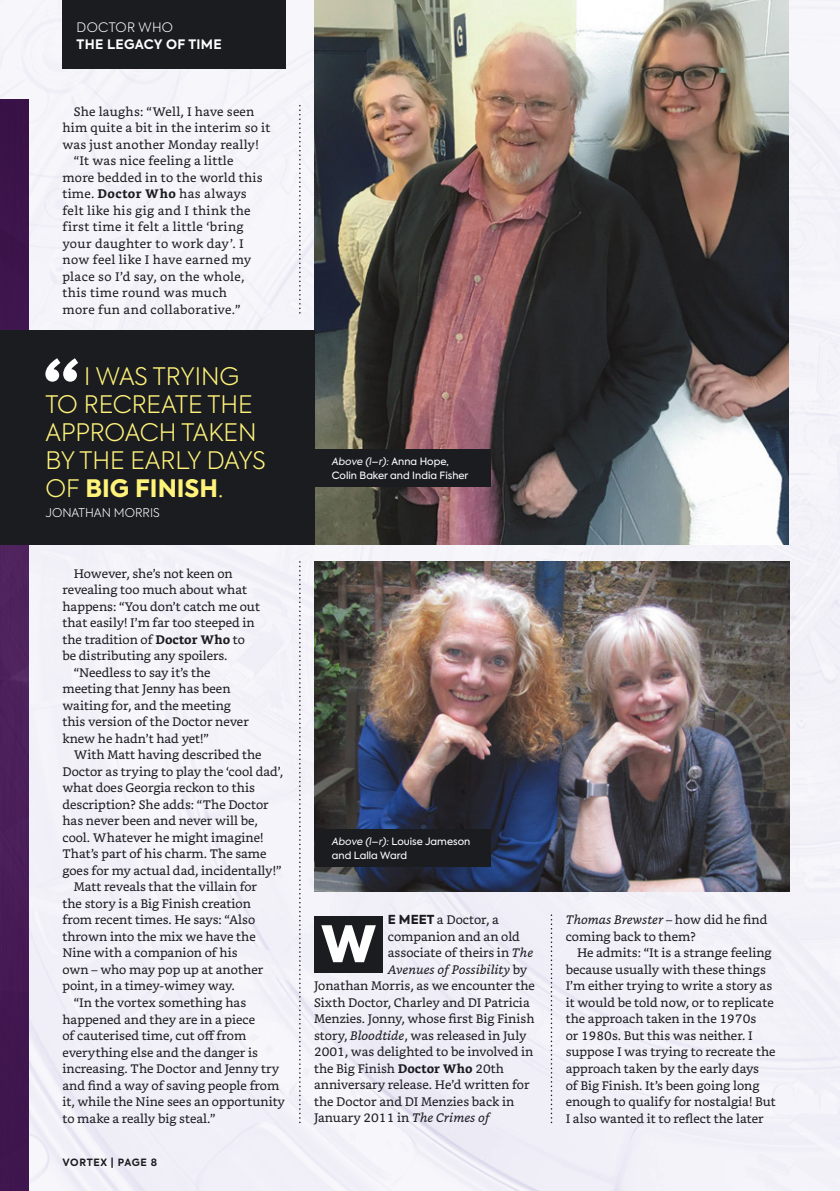
<style>
.page{position:relative;width:840px;height:1191px;background:#fff}
.page>*{position:absolute;margin:0;border:0;box-sizing:border-box;transform-origin:0 0}
.t1{font:900 50px "Axiforma";color:#fff}
.t2{font:300 24px/28px "Axiforma";color:#fff37a}
.t3{font:700 13px "Axiforma";letter-spacing:.025em;color:#fff}
.t4{font:300 13px "Axiforma";letter-spacing:.025em;color:#fff}
.t5{font:12.4px/16.6px "Bookerly";color:#1b1c20}
.t6{font:12.4px "Bookerly";letter-spacing:.03em;color:#1b1c20}
.t7{font:12.4px "Bookerly";letter-spacing:.02em;color:#1b1c20}
.t8{font:italic 12.4px "Bookerly";color:#1b1c20}
.t9{font:300 12px "Axiforma";color:#fff}
.t10{font:10px/14px "Axiforma";color:#fff}
.t11{font:700 10px "Axiforma";color:#1b1c20}
.s1{font-weight:700}
.s2{font-weight:800}
.s3{font-style:italic}
.s4{font-family:"Axiforma";font-weight:800}
.s5{font-style:normal}
</style>
<div class="page">
<div style="left:0;top:0;width:839px;height:1191px;background:#f2f2f8"></div>
<div style="left:314px;top:916px;width:68px;height:56px;background:#1b1c20"></div>
<div style="left:62px;top:0;width:223px;height:68px;background:#1b1c20"></div>
<svg style="left:299px;top:105px;width:1px;height:208px"></svg>
<svg style="left:550px;top:914px;width:2px;height:209px"></svg>
<img style="left:314px;top:0;width:474px;height:544px">
<img style="left:314px;top:561px;width:475px;height:330px">
<svg style="left:299px;top:561px;width:1px;height:562px"></svg>
<div style="left:314px;top:449px;width:176px;height:38px;background:#1b1c20"></div>
<div style="left:314px;top:829px;width:176px;height:37px;background:#1b1c20"></div>
<img style="left:0;top:99px;width:28px;height:1092px">
<div style="left:0;top:330px;width:314px;height:214px;background:#1b1c20"></div>
<svg style="left:45px;top:358px;width:33px;height:24px"></svg>
<p class="t4" style="left:77px;top:19px;width:98px">DOCTOR WHO</p>
<p class="t3" style="left:77px;top:35px;width:146px">THE LEGACY OF TIME</p>
<p class="t7" style="left:74px;top:104px;width:182px">She laughs: “Well, I have seen</p>
<p class="t7" style="left:62px;top:120px;width:209px">him quite a bit in the interim so it</p>
<p class="t7" style="left:62px;top:137px;width:198px">was just another Monday really!</p>
<p class="t7" style="left:74px;top:153px;width:161px">“It was nice feeling a little</p>
<p class="t7" style="left:62px;top:170px;width:202px">more bedded in to the world this</p>
<p class="t7" style="left:62px;top:186px;width:186px">time. <span class="s1">Doctor Who</span> has always</p>
<p class="t6" style="left:62px;top:203px;width:190px">felt like his gig and I think the</p>
<p class="t6" style="left:62px;top:219px;width:183px">first time it felt a little ‘bring</p>
<p class="t6" style="left:62px;top:236px;width:183px">your daughter to work day’. I</p>
<p class="t6" style="left:62px;top:253px;width:190px">now feel like I have earned my</p>
<p class="t6" style="left:62px;top:269px;width:183px">place so I’d say, on the whole,</p>
<p class="t6" style="left:62px;top:286px;width:166px">this time round was much</p>
<p class="t6" style="left:62px;top:302px;width:179px">more fun and collaborative.”</p>
<h2 class="t2" style="left:45px;top:362px;width:222px;text-indent:39px">I WAS TRYING<br>TO RECREATE THE<br>APPROACH TAKEN<br>BY THE EARLY DAYS<br>OF <span class="s2">BIG FINISH</span>.</h2>
<p class="t9" style="left:45px;top:504px;width:116px">JONATHAN MORRIS</p>
<p class="t5" style="left:74px;top:565px;width:160px">However, she’s not keen on</p>
<p class="t5" style="left:62px;top:581px;width:186px">revealing too much about what</p>
<p class="t5" style="left:62px;top:598px;width:199px">happens: “You don’t catch me out</p>
<p class="t5" style="left:62px;top:614px;width:194px">that easily! I’m far too steeped in</p>
<p class="t5" style="left:62px;top:631px;width:184px">the tradition of <span class="s1">Doctor Who</span> to</p>
<p class="t5" style="left:62px;top:647px;width:166px">be distributing any spoilers.</p>
<p class="t5" style="left:74px;top:664px;width:138px">“Needless to say it’s the</p>
<p class="t5" style="left:62px;top:680px;width:169px">meeting that Jenny has been</p>
<p class="t5" style="left:62px;top:697px;width:170px">waiting for, and the meeting</p>
<p class="t5" style="left:62px;top:713px;width:188px">this version of the Doctor never</p>
<p class="t5" style="left:62px;top:730px;width:148px">knew he hadn’t had yet!”</p>
<p class="t5" style="left:74px;top:746px;width:189px">With Matt having described the</p>
<p class="t5" style="left:62px;top:763px;width:222px">Doctor as trying to play the ‘cool dad’,</p>
<p class="t5" style="left:62px;top:779px;width:194px">what does Georgia reckon to this</p>
<p class="t5" style="left:62px;top:796px;width:208px">description? She adds: “The Doctor</p>
<p class="t5" style="left:62px;top:812px;width:197px">has never been and never will be,</p>
<p class="t5" style="left:62px;top:829px;width:202px">cool. Whatever he might imagine!</p>
<p class="t5" style="left:62px;top:845px;width:205px">That’s part of his charm. The same</p>
<p class="t5" style="left:62px;top:862px;width:220px">goes for my actual dad, incidentally!”</p>
<p class="t5" style="left:74px;top:879px;width:185px">Matt reveals that the villain for</p>
<p class="t5" style="left:62px;top:895px;width:190px">the story is a Big Finish creation</p>
<p class="t5" style="left:62px;top:912px;width:194px">from recent times. He says: “Also</p>
<p class="t5" style="left:62px;top:928px;width:195px">thrown into the mix we have the</p>
<p class="t5" style="left:62px;top:945px;width:177px">Nine with a companion of his</p>
<p class="t5" style="left:62px;top:961px;width:202px">own – who may pop up at another</p>
<p class="t5" style="left:62px;top:978px;width:174px">point, in a timey-wimey way.</p>
<p class="t5" style="left:74px;top:994px;width:174px">“In the vortex something has</p>
<p class="t5" style="left:62px;top:1011px;width:194px">happened and they are in a piece</p>
<p class="t5" style="left:62px;top:1027px;width:185px">of cauterised time, cut off from</p>
<p class="t5" style="left:62px;top:1044px;width:197px">everything else and the danger is</p>
<p class="t5" style="left:62px;top:1060px;width:218px">increasing. The Doctor and Jenny try</p>
<p class="t5" style="left:62px;top:1077px;width:218px">and find a way of saving people from</p>
<p class="t5" style="left:62px;top:1093px;width:224px">it, while the Nine sees an opportunity</p>
<p class="t5" style="left:62px;top:1110px;width:154px">to make a really big steal.”</p>
<p class="t11" style="left:62px;top:1155px;width:96px">VORTEX | PAGE 8</p>
<p class="t10" style="left:331px;top:454px;width:138px"><span class="s3">Above (l–r):</span> Anna Hope,<br>Colin Baker and India Fisher</p>
<p class="t10" style="left:331px;top:834px;width:140px"><span class="s3">Above (l–r):</span> Louise Jameson and Lalla Ward</p>
<p class="t5" style="left:387px;top:911px;width:112px"><span class="s4">E MEET</span> a Doctor, a</p>
<p class="t5" style="left:387px;top:928px;width:134px">companion and an old</p>
<p class="t5" style="left:387px;top:944px;width:147px">associate of theirs in <span class="s3">The</span></p>
<p class="t8" style="left:387px;top:962px;width:141px">Avenues of Possibility <span class="s5">by</span></p>
<p class="t5" style="left:314px;top:977px;width:222px">Jonathan Morris, as we encounter the</p>
<p class="t5" style="left:314px;top:994px;width:217px">Sixth Doctor, Charley and DI Patricia</p>
<p class="t5" style="left:314px;top:1010px;width:222px">Menzies. Jonny, whose first Big Finish</p>
<p class="t5" style="left:314px;top:1027px;width:214px">story, <span class="s3">Bloodtide</span>, was released in July</p>
<p class="t5" style="left:314px;top:1043px;width:221px">2001, was delighted to be involved in</p>
<p class="t5" style="left:314px;top:1060px;width:191px">the Big Finish <span class="s1">Doctor Who</span> 20th</p>
<p class="t5" style="left:314px;top:1076px;width:217px">anniversary release. He’d written for</p>
<p class="t5" style="left:314px;top:1093px;width:202px">the Doctor and DI Menzies back in</p>
<p class="t5" style="left:314px;top:1109px;width:177px">January 2011 in <span class="s3">The Crimes of</span></p>
<h1 class="t1" style="left:321px;top:908px;width:56px">W</h1>
<p class="t5" style="left:565px;top:911px;width:203px"><span class="s3">Thomas Brewster</span> – how did he find coming back to them?</p>
<p class="t5" style="left:565px;top:944px;width:211px;text-indent:11px">He admits: “It is a strange feeling because usually with these things I’m either trying to write a story as it would be told now, or to replicate the approach taken in the 1970s<br>or 1980s. But this was neither. I suppose I was trying to recreate the approach taken by the early days<br>of Big Finish. It’s been going long enough to qualify for nostalgia! But I also wanted it to reflect the later</p>
</div>
